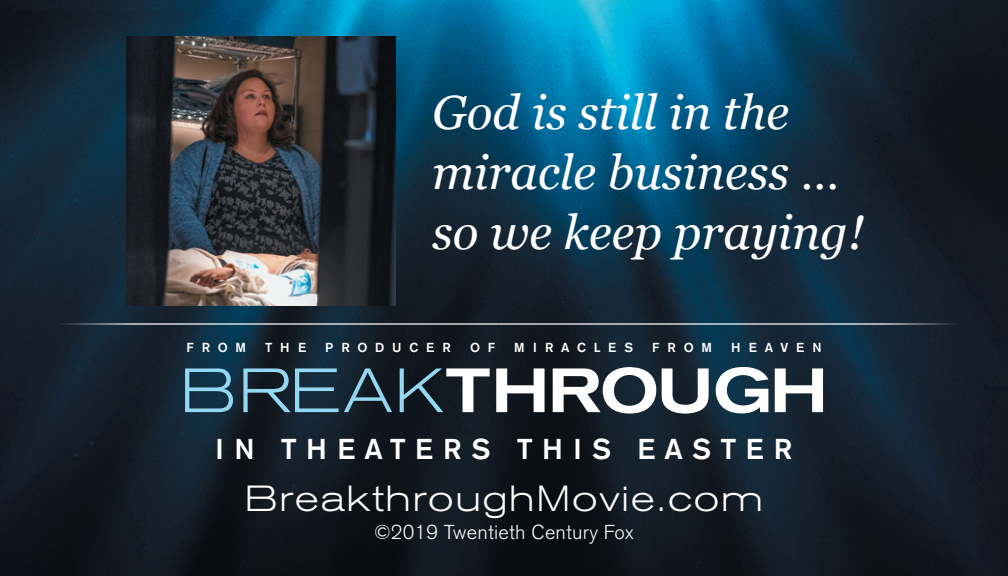
<style>
.page{position:relative;width:1008px;height:576px;background:#fff}
.page>*{position:absolute;margin:0;border:0;box-sizing:border-box;transform-origin:0 0}
.t1{font:500 expanded 62px "Akzidenz Grotesk BE";letter-spacing:-.02em;color:#fff}
.t2{font:italic 48px/60px "Georgia";color:#fff}
.t3{font:300 expanded 36px "Akzidenz Grotesk BE";letter-spacing:.05em;color:#fff}
.t4{font:500 28.4px "Akzidenz Grotesk BE";letter-spacing:.325em;color:#fff}
.t5{font:300 20px "Akzidenz Grotesk BE";letter-spacing:.01em;color:#fff}
.t6{font:500 12.8px "Akzidenz Grotesk BE";letter-spacing:.6em;color:#fff}
.s1{font-weight:300;color:#94d7f2}
</style>
<div class="page">
<img style="left:0;top:0;width:1008px;height:576px">
<hr style="left:36px;top:323px;width:936px;height:2px;background:#fff">
<img style="left:126px;top:36px;width:270px;height:270px">
<p class="t2" style="left:432px;top:81px;width:433px">God is still in the miracle business … so we keep praying!</p>
<p class="t6" style="left:186px;top:340px;width:61px">FROM</p>
<p class="t6" style="left:265px;top:340px;width:42px">THE</p>
<p class="t6" style="left:325px;top:340px;width:127px">PRODUCER</p>
<p class="t6" style="left:470px;top:340px;width:27px">O F</p>
<p class="t6" style="left:514px;top:340px;width:121px">MIRACLES</p>
<p class="t6" style="left:652px;top:340px;width:61px">FROM</p>
<p class="t6" style="left:731px;top:340px;width:92px">HEAVEN</p>
<p class="t1" style="left:180px;top:355px;width:650px"><span class="s1">BREAK</span>THROUGH</p>
<p class="t4" style="left:216px;top:431px;width:578px">IN THEATERS THIS EASTER</p>
<p class="t3" style="left:245px;top:478px;width:520px">BreakthroughMovie.com</p>
<p class="t5" style="left:374px;top:521px;width:261px">©2019 Twentieth Century Fox</p>
</div>
